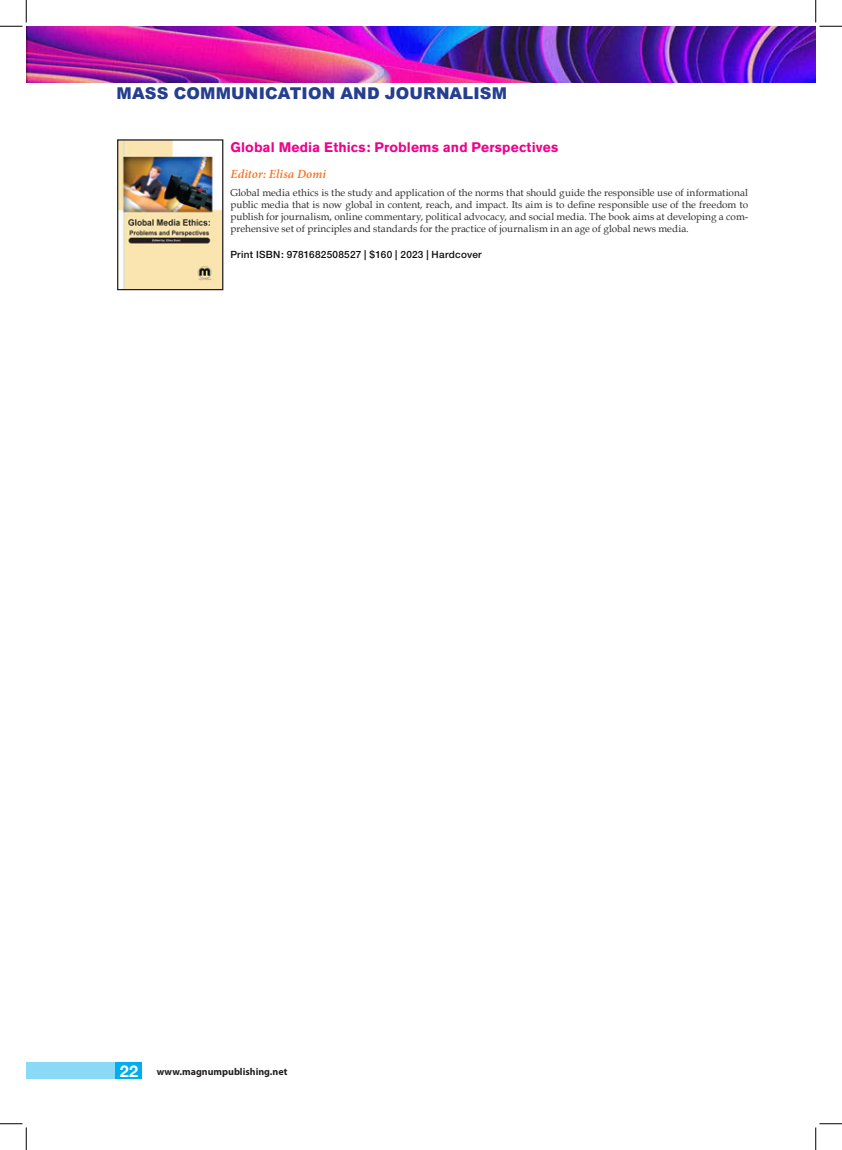
<style>
.page{position:relative;width:842px;height:1150px;background:#fff}
.page>*{position:absolute;margin:0;border:0;box-sizing:border-box;transform-origin:0 0}
.t1{font:900 16.25px "Arial";letter-spacing:.01em;color:#253f8e}
.contributor{font:700 16.25px "Helvetica Neue";color:#fff}
.BOOK_TITLE{font:700 13.75px "Akzidenz Grotesk BE";letter-spacing:.01em;color:#ed028c}
.contributor-2{font:italic 600 12.5px "Minion Pro";letter-spacing:.005em;color:#f47525}
.body{font:10px/12px "Book Antiqua";color:#312f30;text-align:justify}
.PRICE{font:500 10px "Helvetica Neue";letter-spacing:.025em;color:#0d0d0d}
.t2{font:700 10px "Myriad Pro";color:#231f20}
</style>
<div class="page">
<img style="left:26px;top:26px;width:789px;height:56px">
<div style="left:116px;top:1062px;width:26px;height:17px;background:#00aeef"></div>
<div style="left:26px;top:1062px;width:90px;height:17px;background:#8ad9f7"></div>
<img style="left:119px;top:141px;width:102px;height:147px">
<div style="left:117px;top:139px;width:106px;height:151px;border:1px solid #231f20"></div>
<svg style="left:0;top:0;width:27px;height:27px"></svg>
<svg style="left:0;top:1123px;width:27px;height:27px"></svg>
<svg style="left:815px;top:0;width:27px;height:27px"></svg>
<svg style="left:815px;top:1123px;width:27px;height:27px"></svg>
<h1 class="t1" style="left:117px;top:81px;width:392px">MASS COMMUNICATION AND JOURNALISM</h1>
<p class="BOOK_TITLE" style="left:230px;top:139px;width:329px">Global Media Ethics: Problems and Perspectives</p>
<p class="contributor-2" style="left:230px;top:166px;width:97px">Editor: Elisa Domi</p>
<p class="body" style="left:230px;top:186px;width:519px">Global media ethics is the study and application of the norms that should guide the responsible use of informational public media that is now global in content, reach, and impact. Its aim is to define responsible use of the freedom to publish for journalism, online commentary, political advocacy, and social media. The book aims at developing a com&shy;prehensive set of principles and standards for the practice of journalism in an age of global news media.</p>
<p class="PRICE" style="left:230px;top:248px;width:253px">Print ISBN: 9781682508527 | $160 | 2023 | Hardcover</p>
<p class="contributor" style="left:120px;top:1061px;width:20px">22</p>
<p class="t2" style="left:157px;top:1065px;width:132px">www.magnumpublishing.net</p>
</div>
